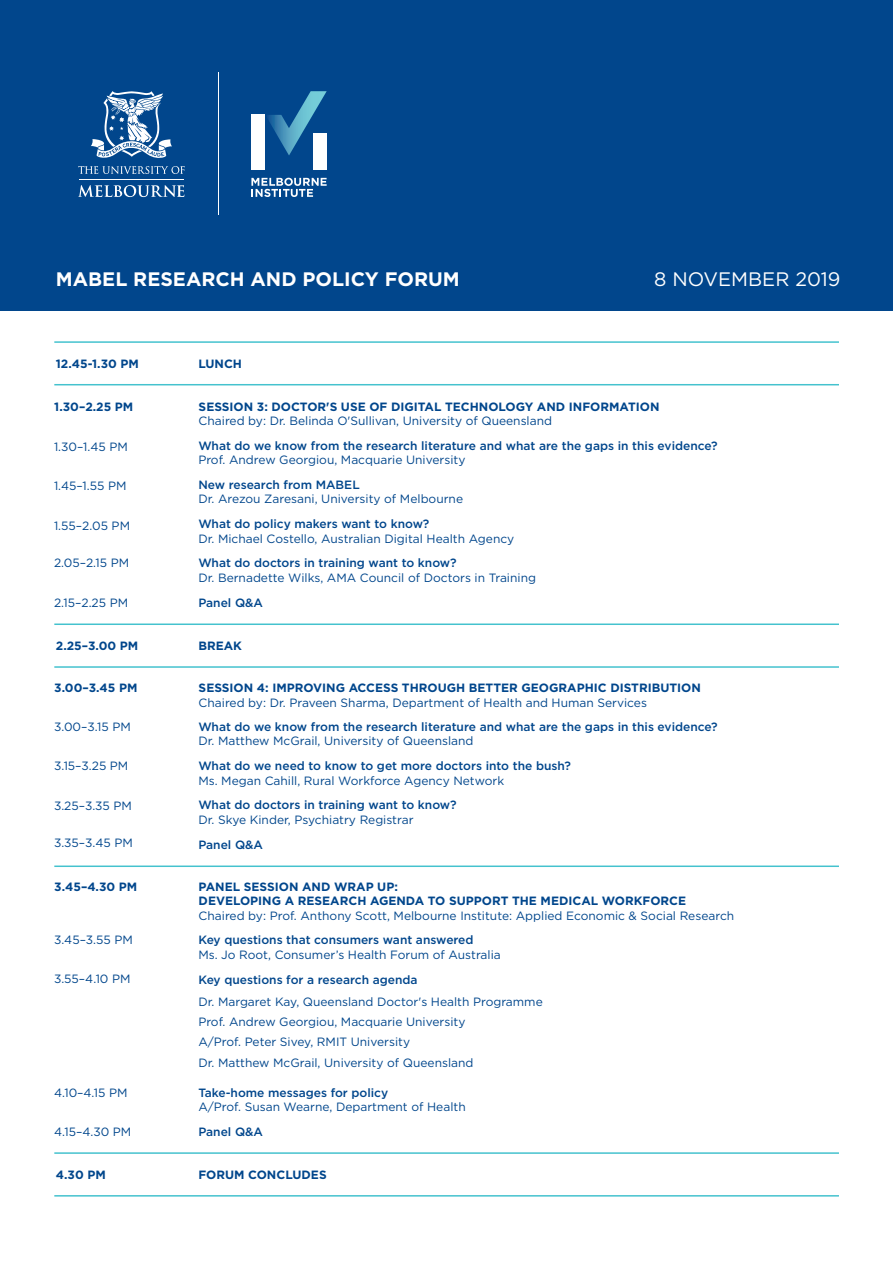
<style>
.page{position:relative;width:893px;height:1263px;background:#fff}
.page>*{position:absolute;margin:0;border:0;box-sizing:border-box;transform-origin:0 0}
.t1{font:700 19.5px "Gotham";color:#fff}
.t2{font:19.5px "Gotham";color:#fff}
.Presenter_s_name{font:12px/14.4px "Gotham";color:#01468c}
.Presenter_s_name-2{font:500 12px/14.4px "Gotham";color:#01468c}
.Presenter_s_name-3{font:700 12px/14.4px "Gotham";color:#01468c}
.Paragraph_Style_4{font:12px "Gotham";color:#01468c}
.Paragraph_Style_6{font:700 12px "Gotham";color:#01468c}
.Paragraph_Style_5{font:500 12px "Gotham";color:#01468c}
.s1{font-weight:400}
.s2{font-weight:500}
.s3{font-weight:700}
</style>
<div class="page">
<div style="left:0;top:0;width:893px;height:310px;background:#01468c"></div>
<hr style="left:54px;top:341px;width:785px;height:2px;background:#44c2ce">
<hr style="left:54px;top:384px;width:785px;height:1px;background:#44c2ce">
<hr style="left:54px;top:666px;width:785px;height:2px;background:#44c2ce">
<hr style="left:54px;top:1195px;width:785px;height:1px;background:#44c2ce">
<hr style="left:54px;top:865px;width:785px;height:2px;background:#44c2ce">
<hr style="left:54px;top:623px;width:785px;height:2px;background:#44c2ce">
<hr style="left:54px;top:1152px;width:785px;height:2px;background:#44c2ce">
<div style="left:313px;top:133px;width:14px;height:37px;background:#fff"></div>
<div style="left:251px;top:115px;width:14px;height:55px;background:#fff"></div>
<svg style="left:267px;top:91px;width:60px;height:64px"></svg>
<svg style="left:251px;top:178px;width:76px;height:19px"></svg>
<svg style="left:91px;top:91px;width:81px;height:67px"></svg>
<hr style="left:79px;top:179px;width:105px;height:1px;background:#fff">
<svg style="left:78px;top:185px;width:106px;height:12px"></svg>
<svg style="left:78px;top:166px;width:107px;height:8px"></svg>
<hr style="left:218px;top:72px;width:1px;height:143px;background:#fff">
<p class="t1" style="left:56px;top:266px;width:405px">MABEL RESEARCH AND POLICY FORUM</p>
<p class="t2" style="left:654px;top:267px;width:188px">8 NOVEMBER 2019</p>
<p class="Presenter_s_name-3" style="left:56px;top:357px;width:85px">12.45-1.30 PM</p>
<p class="Presenter_s_name-3" style="left:54px;top:399px;width:81px">1.30–2.25 PM</p>
<p class="Presenter_s_name" style="left:54px;top:439px;width:75px">1.30–1.45 PM</p>
<p class="Presenter_s_name" style="left:54px;top:478px;width:74px">1.45–1.55 PM</p>
<p class="Presenter_s_name" style="left:54px;top:518px;width:78px">1.55–2.05 PM</p>
<p class="Presenter_s_name" style="left:54px;top:556px;width:77px">2.05–2.15 PM</p>
<p class="Presenter_s_name" style="left:54px;top:595px;width:76px">2.15–2.25 PM</p>
<p class="Presenter_s_name-3" style="left:56px;top:639px;width:84px">2.25–3.00 PM</p>
<p class="Presenter_s_name-3" style="left:54px;top:681px;width:85px">3.00–3.45 PM</p>
<p class="Presenter_s_name" style="left:54px;top:719px;width:78px">3.00–3.15 PM</p>
<p class="Presenter_s_name" style="left:54px;top:758px;width:76px">3.15–3.25 PM</p>
<p class="Presenter_s_name" style="left:54px;top:798px;width:79px">3.25–3.35 PM</p>
<p class="Presenter_s_name" style="left:54px;top:836px;width:80px">3.35–3.45 PM</p>
<p class="Presenter_s_name-3" style="left:54px;top:879px;width:84px">3.45–4.30 PM</p>
<p class="Presenter_s_name" style="left:54px;top:932px;width:80px">3.45–3.55 PM</p>
<p class="Presenter_s_name" style="left:54px;top:971px;width:78px">3.55–4.10 PM</p>
<p class="Presenter_s_name" style="left:54px;top:1085px;width:75px">4.10–4.15 PM</p>
<p class="Presenter_s_name" style="left:54px;top:1124px;width:79px">4.15–4.30 PM</p>
<p class="Presenter_s_name-3" style="left:56px;top:1168px;width:51px">4.30 PM</p>
<p class="Presenter_s_name-3" style="left:198px;top:357px;width:45px">LUNCH</p>
<p class="Presenter_s_name-3" style="left:199px;top:399px;width:462px">SESSION 3: DOCTOR'S USE OF DIGITAL TECHNOLOGY AND INFORMATION<br><span class="s1">Chaired by: Dr. Belinda O'Sullivan, University of Queensland</span></p>
<p class="Presenter_s_name-2" style="left:198px;top:438px;width:521px">What do we know from the research literature and what are the gaps in this evidence?<br><span class="s1">Prof. Andrew Georgiou, Macquarie University</span></p>
<p class="Presenter_s_name" style="left:198px;top:477px;width:266px"><span class="s2">New research from MABEL<br></span>Dr. Arezou Zaresani, University of Melbourne</p>
<p class="Presenter_s_name" style="left:198px;top:516px;width:317px"><span class="s2">What do policy makers want to know?<br></span>Dr. Michael Costello, Australian Digital Health Agency</p>
<p class="Presenter_s_name" style="left:198px;top:556px;width:339px"><span class="s2">What do doctors in training want to know?<br></span>Dr. Bernadette Wilks, AMA Council of Doctors in Training</p>
<p class="Presenter_s_name-2" style="left:198px;top:595px;width:66px">Panel Q&amp;A</p>
<p class="Presenter_s_name-3" style="left:198px;top:639px;width:45px">BREAK</p>
<p class="Presenter_s_name" style="left:199px;top:681px;width:504px"><span class="s3">SESSION 4: IMPROVING ACCESS THROUGH BETTER GEOGRAPHIC DISTRIBUTION<br></span>Chaired by: Dr. Praveen Sharma, Department of Health and Human Services</p>
<p class="Presenter_s_name-2" style="left:198px;top:719px;width:521px">What do we know from the research literature and what are the gaps in this evidence?<br><span class="s1">Dr. Matthew McGrail, University of Queensland</span></p>
<p class="Presenter_s_name-2" style="left:198px;top:758px;width:374px">What do we need to know to get more doctors into the bush?<br><span class="s1">Ms. Megan Cahill, Rural Workforce Agency Network</span></p>
<p class="Presenter_s_name-2" style="left:198px;top:798px;width:260px">What do doctors in training want to know?<br><span class="s1">Dr. Skye Kinder, Psychiatry Registrar</span></p>
<p class="Presenter_s_name-2" style="left:198px;top:837px;width:66px">Panel Q&amp;A</p>
<p class="Paragraph_Style_6" style="left:199px;top:879px;width:201px">PANEL SESSION AND WRAP UP:</p>
<p class="Paragraph_Style_6" style="left:199px;top:893px;width:489px">DEVELOPING A RESEARCH AGENDA TO SUPPORT THE MEDICAL WORKFORCE</p>
<p class="Presenter_s_name" style="left:199px;top:908px;width:537px">Chaired by: Prof. Anthony Scott, Melbourne Institute: Applied Economic &amp; Social Research</p>
<p class="Presenter_s_name" style="left:198px;top:932px;width:304px"><span class="s2">Key questions that consumers want answered<br></span>Ms. Jo Root, Consumer’s Health Forum of Australia</p>
<p class="Paragraph_Style_5" style="left:198px;top:971px;width:221px">Key questions for a research agenda</p>
<p class="Paragraph_Style_4" style="left:198px;top:993px;width:346px">Dr. Margaret Kay, Queensland Doctor's Health Programme</p>
<p class="Paragraph_Style_4" style="left:198px;top:1014px;width:269px">Prof. Andrew Georgiou, Macquarie University</p>
<p class="Paragraph_Style_4" style="left:198px;top:1034px;width:213px">A/Prof. Peter Sivey, RMIT University</p>
<p class="Paragraph_Style_4" style="left:198px;top:1055px;width:277px">Dr. Matthew McGrail, University of Queensland</p>
<p class="Presenter_s_name" style="left:198px;top:1085px;width:269px"><span class="s2">Take-home messages for policy<br></span>A/Prof. Susan Wearne, Department of Health</p>
<p class="Presenter_s_name-2" style="left:198px;top:1124px;width:66px">Panel Q&amp;A</p>
<p class="Presenter_s_name-3" style="left:198px;top:1168px;width:130px">FORUM CONCLUDES</p>
</div>
